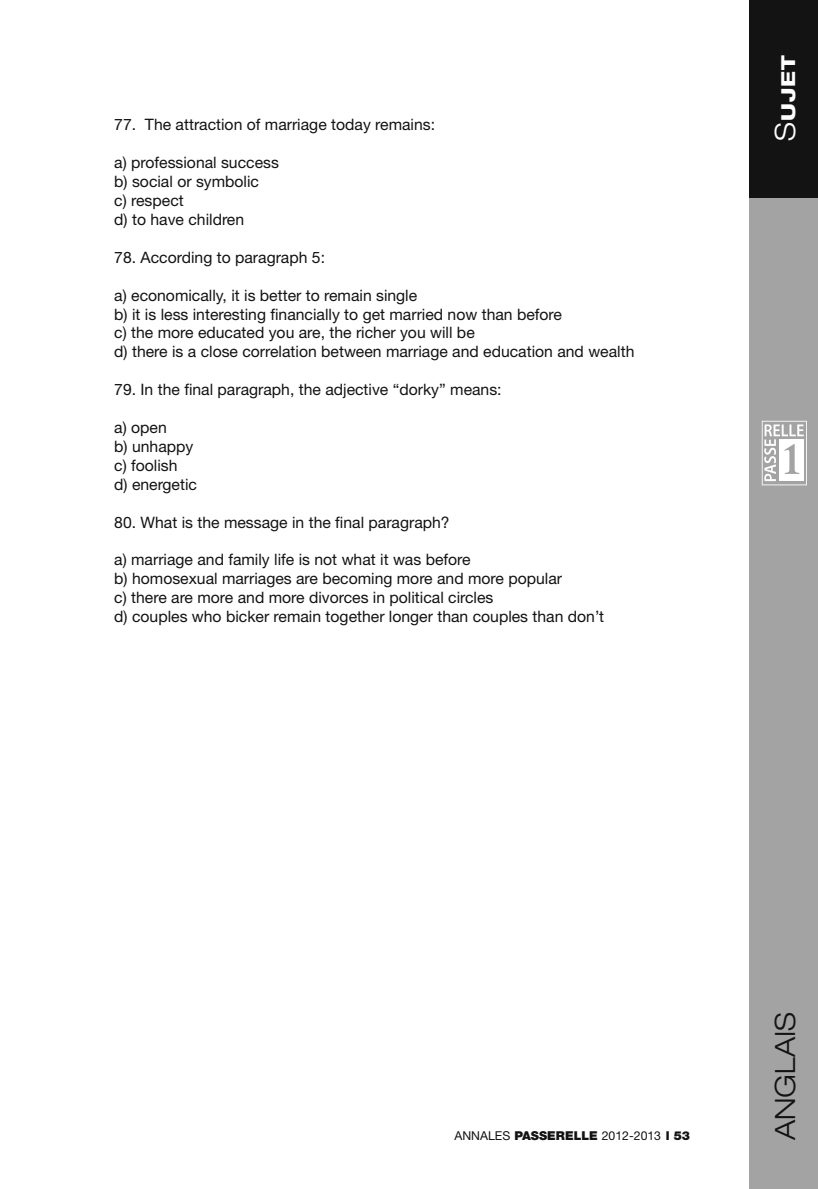
<style>
.page{position:relative;width:818px;height:1189px;background:#fff}
.page>*{position:absolute;margin:0;border:0;box-sizing:border-box;transform-origin:0 0}
.t1{font:300 expanded 28px "Helvetica Neue";color:#131313}
.t2{font:800 expanded 19.25px "Helvetica Neue";color:#fff}
.t3{font:15.75px/18.9px "Helvetica Neue";color:#131313}
.t4{font:12.25px "Helvetica Neue";color:#131313}
.s1{font-weight:300;font-size:28px}
.s2{font-weight:900}
</style>
<div class="page">
<div style="left:749px;top:0;width:68px;height:1188px;background:#a3a3a3"></div>
<div style="left:749px;top:0;width:68px;height:197px;background:#131313"></div>
<svg style="left:761px;top:421px;width:45px;height:64px"></svg>
<p class="t3" style="left:114px;top:115px;width:322px">77. The attraction of marriage today remains:</p>
<p class="t3" style="left:114px;top:153px;width:166px">a) professional success b) social or symbolic<br>c) respect<br>d) to have children</p>
<p class="t3" style="left:114px;top:247px;width:212px">78. According to paragraph 5:</p>
<p class="t3" style="left:114px;top:285px;width:521px">a) economically, it is better to remain single<br>b) it is less interesting financially to get married now than before<br>c) the more educated you are, the richer you will be<br>d) there is a close correlation between marriage and education and wealth</p>
<p class="t3" style="left:114px;top:380px;width:389px">79. In the final paragraph, the adjective “dorky” means:</p>
<p class="t3" style="left:114px;top:418px;width:84px">a) open<br>b) unhappy c) foolish<br>d) energetic</p>
<p class="t3" style="left:114px;top:512px;width:337px">80. What is the message in the final paragraph?</p>
<p class="t3" style="left:114px;top:550px;width:491px">a) marriage and family life is not what it was before<br>b) homosexual marriages are becoming more and more popular<br>c) there are more and more divorces in political circles<br>d) couples who bicker remain together longer than couples than don’t</p>
<p class="t2" style="left:776px;top:141px;width:87px;rotate:-90deg"><span class="s1">S</span>ujet</p>
<p class="t4" style="left:454px;top:1128px;width:237px">ANNALES <span class="s2">PASSERELLE</span> 2012-2013 <span class="s2">l 53</span></p>
<h1 class="t1" style="left:768px;top:1140px;width:129px;rotate:-90deg">anglais</h1>
</div>
